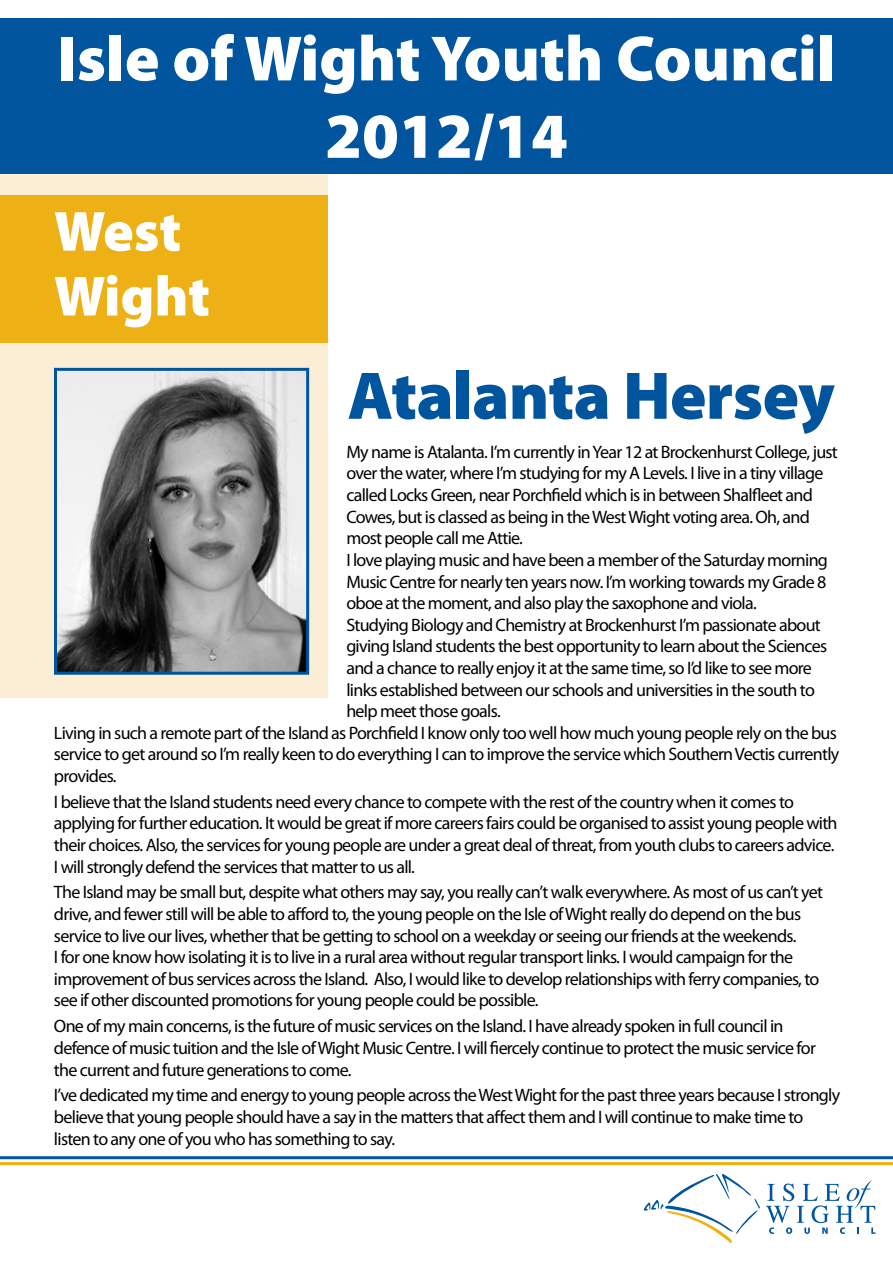
<style>
.page{position:relative;width:893px;height:1263px;background:#fff}
.page>*{position:absolute;margin:0;border:0;box-sizing:border-box;transform-origin:0 0}
.t1{font:900 67.95px "Myriad Pro";letter-spacing:-.01em;color:#00559e}
.t2{font:900 64.5px/77.4px "Myriad Pro";color:#fff;text-align:center}
.t3{font:900 57px/64.8px "Myriad Pro";color:#fff}
.t4{font:18px/21.6px "Myriad Pro";letter-spacing:-.04em;color:#000}
</style>
<div class="page">
<svg style="left:644px;top:1174px;width:116px;height:69px"></svg>
<svg style="left:766px;top:1180px;width:109px;height:54px"></svg>
<hr style="left:0;top:1156px;width:893px;height:3px;background:#00559e">
<hr style="left:0;top:1162px;width:893px;height:3px;background:#eeb115">
<div style="left:0;top:164px;width:327px;height:533px;background:#fceed4"></div>
<div style="left:0;top:195px;width:327px;height:147px;background:#eeb115"></div>
<div style="left:0;top:18px;width:893px;height:155px;background:#00559e"></div>
<img style="left:58px;top:372px;width:247px;height:299px">
<div style="left:54px;top:368px;width:255px;height:307px;border:3px solid #00559e"></div>
<h2 class="t2" style="left:57px;top:17px;width:780px">Isle of Wight Youth Council<br>2012/14</h2>
<h3 class="t3" style="left:54px;top:197px;width:158px">West<br>Wight</h3>
<h1 class="t1" style="left:348px;top:350px;width:489px">Atalanta Hersey</h1>
<p class="t4" style="left:346px;top:441px;width:493px">My name is Atalanta. I’m currently in Year 12 at Brockenhurst College, just</p>
<p class="t4" style="left:346px;top:462px;width:479px">over the water, where I’m studying for my A Levels. I live in a tiny village</p>
<p class="t4" style="left:346px;top:484px;width:468px">called Locks Green, near Porchfield which is in between Shalfleet and</p>
<p class="t4" style="left:346px;top:506px;width:465px">Cowes, but is classed as being in the West Wight voting area. Oh, and</p>
<p class="t4" style="left:346px;top:527px;width:178px">most people call me Attie.</p>
<p class="t4" style="left:346px;top:549px;width:483px">I love playing music and have been a member of the Saturday morning</p>
<p class="t4" style="left:346px;top:570px;width:481px">Music Centre for nearly ten years now. I’m working towards my Grade 8</p>
<p class="t4" style="left:346px;top:592px;width:412px">oboe at the moment, and also play the saxophone and viola.</p>
<p class="t4" style="left:346px;top:614px;width:476px">Studying Biology and Chemistry at Brockenhurst I’m passionate about</p>
<p class="t4" style="left:346px;top:635px;width:482px">giving Island students the best opportunity to learn about the Sciences</p>
<p class="t4" style="left:346px;top:657px;width:467px">and a chance to really enjoy it at the same time, so I’d like to see more</p>
<p class="t4" style="left:346px;top:678px;width:470px">links established between our schools and universities in the south to</p>
<p class="t4" style="left:346px;top:700px;width:156px">help meet those goals.</p>
<p class="t4" style="left:54px;top:722px;width:784px">Living in such a remote part of the Island as Porchfield I know only too well how much young people rely on the bus</p>
<p class="t4" style="left:54px;top:743px;width:787px">service to get around so I’m really keen to do everything I can to improve the service which Southern Vectis currently</p>
<p class="t4" style="left:54px;top:765px;width:64px">provides.</p>
<p class="t4" style="left:54px;top:791px;width:785px">I believe that the Island students need every chance to compete with the rest of the country when it comes to applying for further education. It would be great if more careers fairs could be organised to assist young people with their choices. Also, the services for young people are under a great deal of threat, from youth clubs to careers advice.<br>I will strongly defend the services that matter to us all.</p>
<p class="t4" style="left:54px;top:881px;width:770px">The Island may be small but, despite what others may say, you really can’t walk everywhere. As most of us can’t yet drive, and fewer still will be able to afford to, the young people on the Isle of Wight really do depend on the bus service to live our lives, whether that be getting to school on a weekday or seeing our friends at the weekends.<br>I for one know how isolating it is to live in a rural area without regular transport links. I would campaign for the improvement of bus services across the Island. Also, I would like to develop relationships with ferry companies, to see if other discounted promotions for young people could be possible.</p>
<p class="t4" style="left:54px;top:1015px;width:763px">One of my main concerns, is the future of music services on the Island. I have already spoken in full council in defence of music tuition and the Isle of Wight Music Centre. I will fiercely continue to protect the music service for the current and future generations to come.</p>
<p class="t4" style="left:54px;top:1084px;width:788px">I’ve dedicated my time and energy to young people across the West Wight for the past three years because I strongly believe that young people should have a say in the matters that affect them and I will continue to make time to listen to any one of you who has something to say.</p>
</div>
